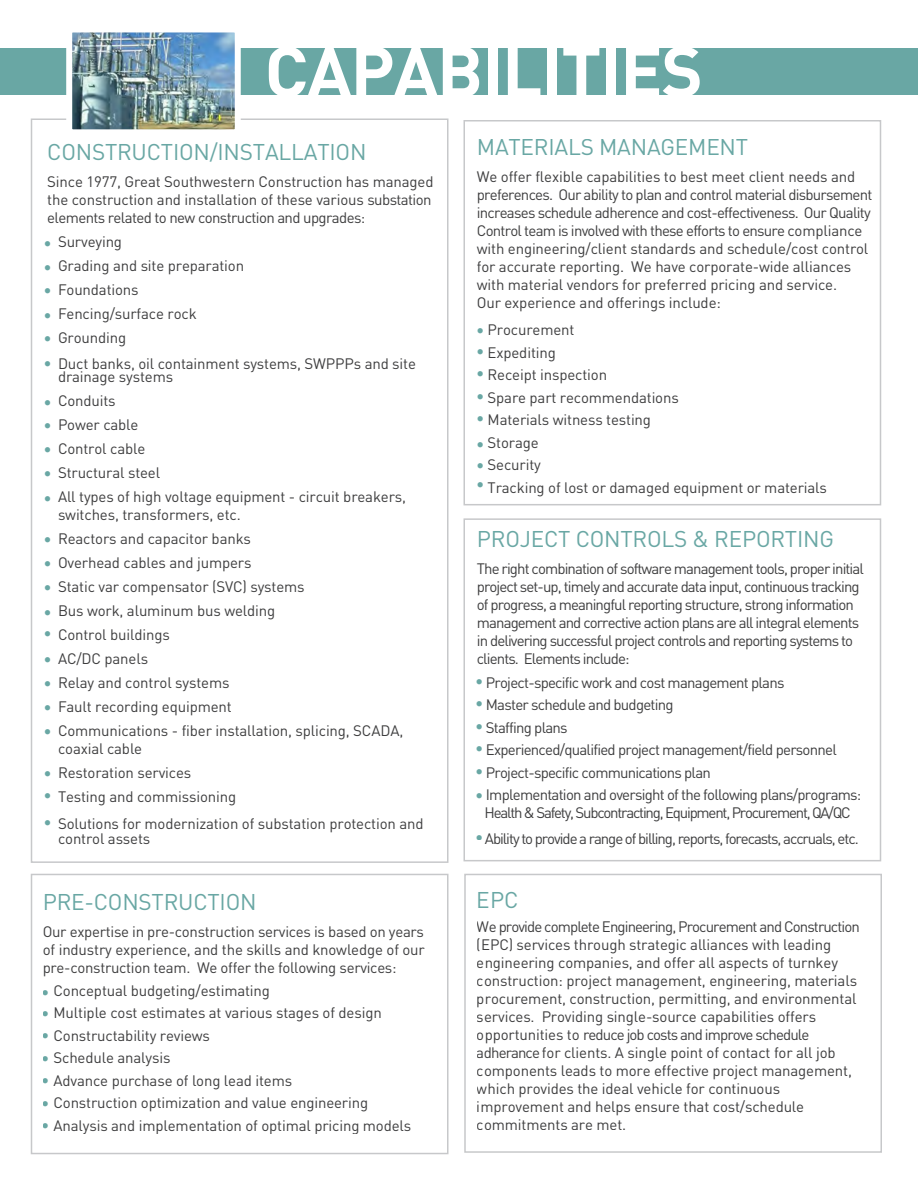
<style>
.page{position:relative;width:918px;height:1188px;background:#fff}
.page>*{position:absolute;margin:0;border:0;box-sizing:border-box;transform-origin:0 0}
.t1{font:700 70.5px "DIN";letter-spacing:-.02em;color:#fff}
.t2{font:22.5px "DIN";letter-spacing:-.01em;color:#69a7a4}
.t3{font:700 22.5px/24.5px "Berlin Sans FB Demi";color:#69a7a4;text-align:justify}
.t4{font:15px/18px "DIN";letter-spacing:-.01em;color:#3e3e3f}
.t5{font:15px/18px "DIN";letter-spacing:-.06em;color:#3e3e3f}
.t6{font:15px/22.5px "DIN";letter-spacing:-.05em;color:#3e3e3f}
.t7{font:15px/25.5px "DIN";letter-spacing:-.07em;color:#3e3e3f}
</style>
<div class="page">
<div style="left:0;top:48px;width:918px;height:47px;background:#69a7a4"></div>
<div style="left:31px;top:118px;width:417px;height:745px;border:2px solid #c7c8ca"></div>
<div style="left:31px;top:874px;width:417px;height:280px;border:2px solid #c7c8ca"></div>
<div style="left:464px;top:120px;width:417px;height:385px;border:2px solid #c7c8ca"></div>
<div style="left:464px;top:518px;width:417px;height:343px;border:2px solid #c7c8ca"></div>
<div style="left:464px;top:874px;width:418px;height:279px;border:2px solid #c7c8ca"></div>
<img style="left:73px;top:33px;width:161px;height:95px">
<div style="left:66px;top:26px;width:175px;height:109px;border:6px solid #fff"></div>
<p class="t1" style="left:265px;top:25px;width:440px">CAPABILITIES</p>
<h2 class="t2" style="left:47px;top:138px;width:321px">CONSTRUCTION/INSTALLATION</h2>
<p class="t4" style="left:47px;top:173px;width:388px">Since 1977, Great Southwestern Construction has managed the construction and installation of these various substation elements related to new construction and upgrades:</p>
<p class="t4" style="left:58px;top:230px;width:188px;line-height:24px">Surveying<br>Grading and site preparation<br>Foundations<br>Fencing/surface rock<br>Grounding</p>
<p class="t4" style="left:58px;top:356px;width:360px;line-height:13.5px">Duct banks, oil containment systems, SWPPPs and site drainage systems</p>
<p class="t4" style="left:58px;top:389px;width:350px;line-height:24px">Conduits<br>Power cable<br>Control cable<br>Structural steel<br>All types of high voltage equipment - circuit breakers,</p>
<p class="t4" style="left:58px;top:503px;width:347px;line-height:24px">switches, transformers, etc.<br>Reactors and capacitor banks<br>Overhead cables and jumpers<br>Static var compensator (SVC) systems<br>Bus work, aluminum bus welding<br>Control buildings<br>AC/DC panels<br>Relay and control systems<br>Fault recording equipment<br>Communications - fiber installation, splicing, SCADA,</p>
<p class="t4" style="left:58px;top:737px;width:180px;line-height:24px">coaxial cable<br>Restoration services<br>Testing and commissioning</p>
<p class="t4" style="left:58px;top:816px;width:367px;line-height:15px">Solutions for modernization of substation protection and control assets</p>
<h2 class="t3" style="left:44px;top:227px;width:8px;line-height:23.2px">. . .</h2>
<h2 class="t3" style="left:44px;top:299px;width:8px;line-height:22.5px">. .</h2>
<h2 class="t3" style="left:44px;top:339px;width:8px;line-height:39px">. .</h2>
<h2 class="t3" style="left:44px;top:408px;width:8px">. . . .</h2>
<h2 class="t3" style="left:44px;top:522px;width:8px">. . . .</h2>
<h2 class="t3" style="left:44px;top:616px;width:8px">. . . . .</h2>
<h2 class="t3" style="left:44px;top:757px;width:8px;line-height:22.5px">. .</h2>
<h2 class="t3" style="left:44px;top:805px;width:8px">.</h2>
<h2 class="t2" style="left:43px;top:888px;width:215px">PRE-CONSTRUCTION</h2>
<p class="t4" style="left:43px;top:922px;width:384px;text-align:justify">Our expertise in pre-construction services is based on years of industry experience, and the skills and knowledge of our pre-construction team. We offer the following services:</p>
<p class="t4" style="left:54px;top:979px;width:359px;line-height:22.5px">Conceptual budgeting/estimating<br>Multiple cost estimates at various stages of design Constructability reviews<br>Schedule analysis<br>Advance purchase of long lead items<br>Construction optimization and value engineering Analysis and implementation of optimal pricing models</p>
<h2 class="t3" style="left:43px;top:975px;width:8px;line-height:22.2px">. . . . . . .</h2>
<h2 class="t2" style="left:477px;top:133px;width:273px">MATERIALS MANAGEMENT</h2>
<p class="t4" style="left:477px;top:168px;width:397px">We offer flexible capabilities to best meet client needs and preferences. Our ability to plan and control material disbursement increases schedule adherence and cost-effectiveness. Our Quality Control team is involved with these efforts to ensure compliance with engineering/client standards and schedule/cost control for accurate reporting. We have corporate-wide alliances with material vendors for preferred pricing and service.<br>Our experience and offerings include:</p>
<p class="t4" style="left:488px;top:318px;width:341px;line-height:22.5px">Procurement<br>Expediting<br>Receipt inspection<br>Spare part recommendations<br>Materials witness testing<br>Storage<br>Security<br>Tracking of lost or damaged equipment or materials</p>
<h2 class="t2" style="left:477px;top:524px;width:359px">PROJECT CONTROLS &amp; REPORTING</h2>
<p class="t5" style="left:477px;top:559px;width:389px">The right combination of software management tools, proper initial project set-up, timely and accurate data input, continuous tracking of progress, a meaningful reporting structure, strong information management and corrective action plans are all integral elements in delivering successful project controls and reporting systems to clients. Elements include:</p>
<p class="t6" style="left:486px;top:671px;width:377px">Project-specific work and cost management plans<br>Master schedule and budgeting<br>Staffing plans<br>Experienced/qualified project management/field personnel Project-specific communications plan<br>Implementation and oversight of the following plans/programs:</p>
<p class="t7" style="left:484px;top:800px;width:376px">Health &amp; Safety, Subcontracting, Equipment, Procurement, QA/QC<br>Ability to provide a range of billing, reports, forecasts, accruals, etc.</p>
<h2 class="t3" style="left:477px;top:314px;width:8px;line-height:22px">. . . . .</h2>
<h2 class="t3" style="left:477px;top:429px;width:8px;line-height:20.2px">. . .</h2>
<h2 class="t3" style="left:476px;top:664px;width:8px;line-height:22.8px">. . . . . .</h2>
<h2 class="t3" style="left:476px;top:819px;width:8px">.</h2>
<h2 class="t2" style="left:477px;top:886px;width:43px">EPC</h2>
<p class="t4" style="left:477px;top:917px;width:384px">We provide complete Engineering, Procurement and Construction (EPC) services through strategic alliances with leading engineering companies, and offer all aspects of turnkey construction: project management, engineering, materials procurement, construction, permitting, and environmental services. Providing single-source capabilities offers opportunities to reduce job costs and improve schedule adherance for clients. A single point of contact for all job components leads to more effective project management, which provides the ideal vehicle for continuous improvement and helps ensure that cost/schedule commitments are met.</p>
</div>
